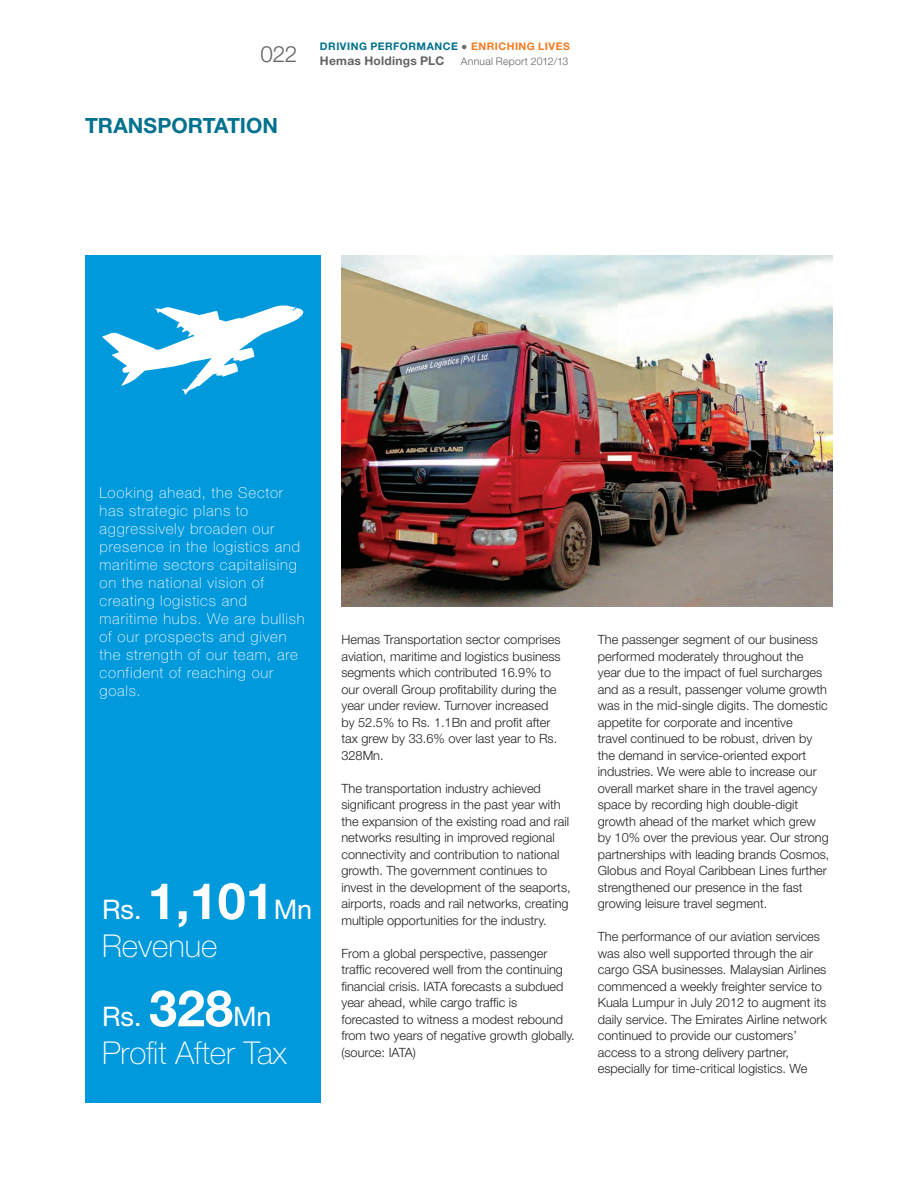
<style>
.page{position:relative;width:918px;height:1188px;background:#fff}
.page>*{position:absolute;margin:0;border:0;box-sizing:border-box;transform-origin:0 0}
.t1{font:100 31.5px "Helvetica Neue LT Pro";color:#fff}
.t2{font:27px "Helvetica Neue LT Pro";color:#fff}
._1_Section_Main_Head{font:700 21px "Helvetica Neue LT Pro";color:#00718e}
.t3{font:100 15px/18px "Helvetica Neue LT Pro";letter-spacing:.055em;color:#fff}
._1_section_Body_text{font:300 12.75px/16.5px "Helvetica Neue LT Pro";color:#231f20}
.t4{font:300 10.5px/14.5px "Helvetica Neue LT Pro";letter-spacing:.02em;color:#636366;text-align:right}
.s1{font-weight:700;color:#00718e}
.s2{font-family:"Times New Roman";font-weight:700;color:#6c6d70}
.s3{font-weight:700;color:#f47b21}
.s4{font-weight:700;font-size:12px}
.s5{font-weight:700;font-size:50.4px}
</style>
<div class="page">
<img style="left:341px;top:255px;width:492px;height:351px">
<div style="left:85px;top:255px;width:235px;height:848px;background:#0099dc"></div>
<svg style="left:102px;top:305px;width:202px;height:90px"></svg>
<p class="t4" style="left:260px;top:39px;width:311px"><span class="s1">DRIVING PERFORMANCE</span> <span class="s2">●</span> <span class="s3">ENRICHING LIVES<br></span><sup>022</sup> <span class="s4">Hemas Holdings PLC</span> Annual Report 2012/13</p>
<p class="_1_Section_Main_Head" style="left:85px;top:112px;width:194px">TRANSPORTATION</p>
<p class="t3" style="left:99px;top:484px;width:207px">Looking ahead, the Sector has strategic plans to aggressively broaden our presence in the logistics and maritime sectors capitalising on the national vision of creating logistics and maritime hubs. We are bullish of our prospects and given the strength of our team, are confident of reaching our goals.</p>
<p class="t2" style="left:102px;top:893px;width:212px">Rs. <span class="s5">1,101</span>Mn</p>
<p class="t1" style="left:102px;top:928px;width:117px">Revenue</p>
<p class="t2" style="left:102px;top:1001px;width:171px">Rs. <span class="s5">328</span>Mn</p>
<p class="t1" style="left:102px;top:1035px;width:186px">Profit After Tax</p>
<p class="_1_section_Body_text" style="left:341px;top:631px;width:221px">Hemas Transportation sector comprises aviation, maritime and logistics business segments which contributed 16.9% to our overall Group profitability during the year under review. Turnover increased by 52.5% to Rs. 1.1Bn and profit after tax grew by 33.6% over last year to Rs.<br>328Mn.</p>
<p class="_1_section_Body_text" style="left:341px;top:780px;width:231px">The transportation industry achieved significant progress in the past year with the expansion of the existing road and rail networks resulting in improved regional connectivity and contribution to national growth. The government continues to invest in the development of the seaports, airports, roads and rail networks, creating multiple opportunities for the industry.</p>
<p class="_1_section_Body_text" style="left:341px;top:945px;width:235px">From a global perspective, passenger traffic recovered well from the continuing financial crisis. IATA forecasts a subdued year ahead, while cargo traffic is forecasted to witness a modest rebound from two years of negative growth globally. (source: IATA)</p>
<p class="_1_section_Body_text" style="left:598px;top:631px;width:233px">The passenger segment of our business performed moderately throughout the year due to the impact of fuel surcharges and as a result, passenger volume growth was in the mid-single digits. The domestic appetite for corporate and incentive<br>travel continued to be robust, driven by the demand in service-oriented export industries. We were able to increase our overall market share in the travel agency space by recording high double-digit growth ahead of the market which grew by 10% over the previous year. Our strong partnerships with leading brands Cosmos, Globus and Royal Caribbean Lines further strengthened our presence in the fast growing leisure travel segment.</p>
<p class="_1_section_Body_text" style="left:598px;top:928px;width:231px">The performance of our aviation services was also well supported through the air cargo GSA businesses. Malaysian Airlines commenced a weekly freighter service to Kuala Lumpur in July 2012 to augment its daily service. The Emirates Airline network continued to provide our customers’ access to a strong delivery partner, especially for time-critical logistics. We</p>
</div>
